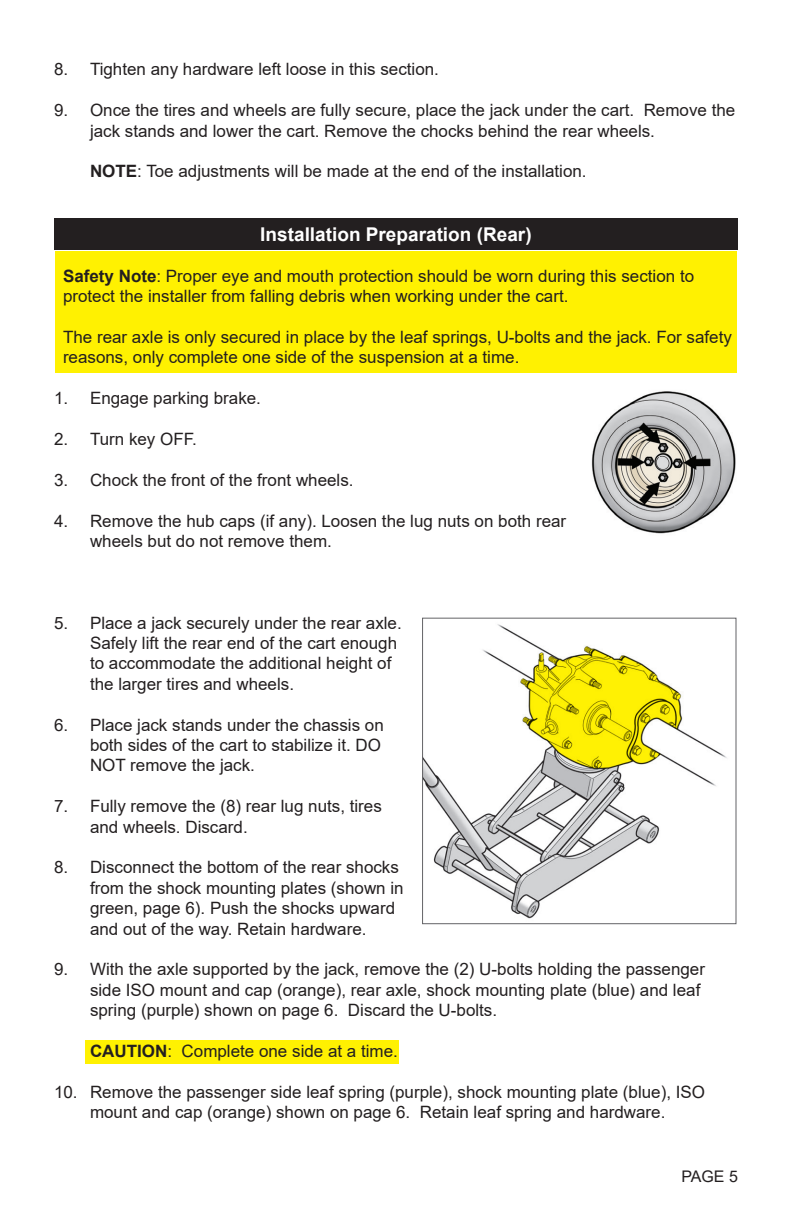
<style>
.page{position:relative;width:792px;height:1224px;background:#fff}
.page>*{position:absolute;margin:0;border:0;box-sizing:border-box;transform-origin:0 0}
.Section_Heading__Whi{font:700 19px "Arial";color:#fff}
.Main_Text__Paragraph{font:17px/20.4px "Arial";color:#231f20}
.t1{font:16px "Arial";color:#231f20}
.s1{font-weight:700}
</style>
<div class="page">
<div style="left:85px;top:1040px;width:314px;height:23px;background:#fff101"></div>
<div style="left:55px;top:251px;width:682px;height:122px;background:#fff101"></div>
<div style="left:54px;top:218px;width:684px;height:32px;background:#231f20"></div>
<img style="left:591px;top:391px;width:145px;height:143px">
<img style="left:424px;top:624px;width:303px;height:295px">
<div style="left:422px;top:618px;width:314px;height:306px;border:1px solid #636366"></div>
<p class="Main_Text__Paragraph" style="left:54px;top:59px;width:386px">8. Tighten any hardware left loose in this section.</p>
<p class="Main_Text__Paragraph" style="left:90px;top:100px;width:647px;text-indent:-36px">9. Once the tires and wheels are fully secure, place the jack under the cart. Remove the jack stands and lower the cart. Remove the chocks behind the rear wheels.</p>
<p class="Main_Text__Paragraph" style="left:90px;top:161px;width:498px"><span class="s1">NOTE</span>: Toe adjustments will be made at the end of the installation.</p>
<p class="Section_Heading__Whi" style="left:260px;top:221px;width:273px">Installation Preparation (Rear)</p>
<p class="Main_Text__Paragraph" style="left:63px;top:265px;width:633px"><span class="s1">Safety Note</span>: Proper eye and mouth protection should be worn during this section to protect the installer from falling debris when working under the cart.</p>
<p class="Main_Text__Paragraph" style="left:63px;top:327px;width:670px">The rear axle is only secured in place by the leaf springs, U-bolts and the jack. For safety reasons, only complete one side of the suspension at a time.</p>
<p class="Main_Text__Paragraph" style="left:54px;top:388px;width:209px">1. Engage parking brake.</p>
<p class="Main_Text__Paragraph" style="left:54px;top:429px;width:145px">2. Turn key OFF.</p>
<p class="Main_Text__Paragraph" style="left:54px;top:469px;width:301px">3. Chock the front of the front wheels.</p>
<p class="Main_Text__Paragraph" style="left:90px;top:510px;width:478px;text-indent:-36px">4. Remove the hub caps (if any). Loosen the lug nuts on both rear wheels but do not remove them.</p>
<p class="Main_Text__Paragraph" style="left:90px;top:612px;width:313px;text-indent:-36px">5. Place a jack securely under the rear axle.<br>Safely lift the rear end of the cart enough to accommodate the additional height of the larger tires and wheels.</p>
<p class="Main_Text__Paragraph" style="left:90px;top:714px;width:295px;text-indent:-36px">6. Place jack stands under the chassis on both sides of the cart to stabilize it. DO<br>NOT remove the jack.</p>
<p class="Main_Text__Paragraph" style="left:90px;top:796px;width:293px;text-indent:-36px">7. Fully remove the (8) rear lug nuts, tires and wheels. Discard.</p>
<p class="Main_Text__Paragraph" style="left:90px;top:857px;width:315px;text-indent:-36px">8. Disconnect the bottom of the rear shocks from the shock mounting plates (shown in green, page 6). Push the shocks upward and out of the way. Retain hardware.</p>
<p class="Main_Text__Paragraph" style="left:90px;top:959px;width:617px;text-indent:-36px">9. With the axle supported by the jack, remove the (2) U-bolts holding the passenger side ISO mount and cap (orange), rear axle, shock mounting plate (blue) and leaf spring (purple) shown on page 6. Discard the U-bolts.</p>
<p class="Main_Text__Paragraph" style="left:90px;top:1041px;width:309px"><span class="s1">CAUTION</span>: Complete one side at a time.</p>
<p class="Main_Text__Paragraph" style="left:54px;top:1081px;width:653px;text-align:center">10. Remove the passenger side leaf spring (purple), shock mounting plate (blue), ISO mount and cap (orange) shown on page 6. Retain leaf spring and hardware.</p>
<p class="t1" style="left:681px;top:1165px;width:58px">PAGE 5</p>
</div>
